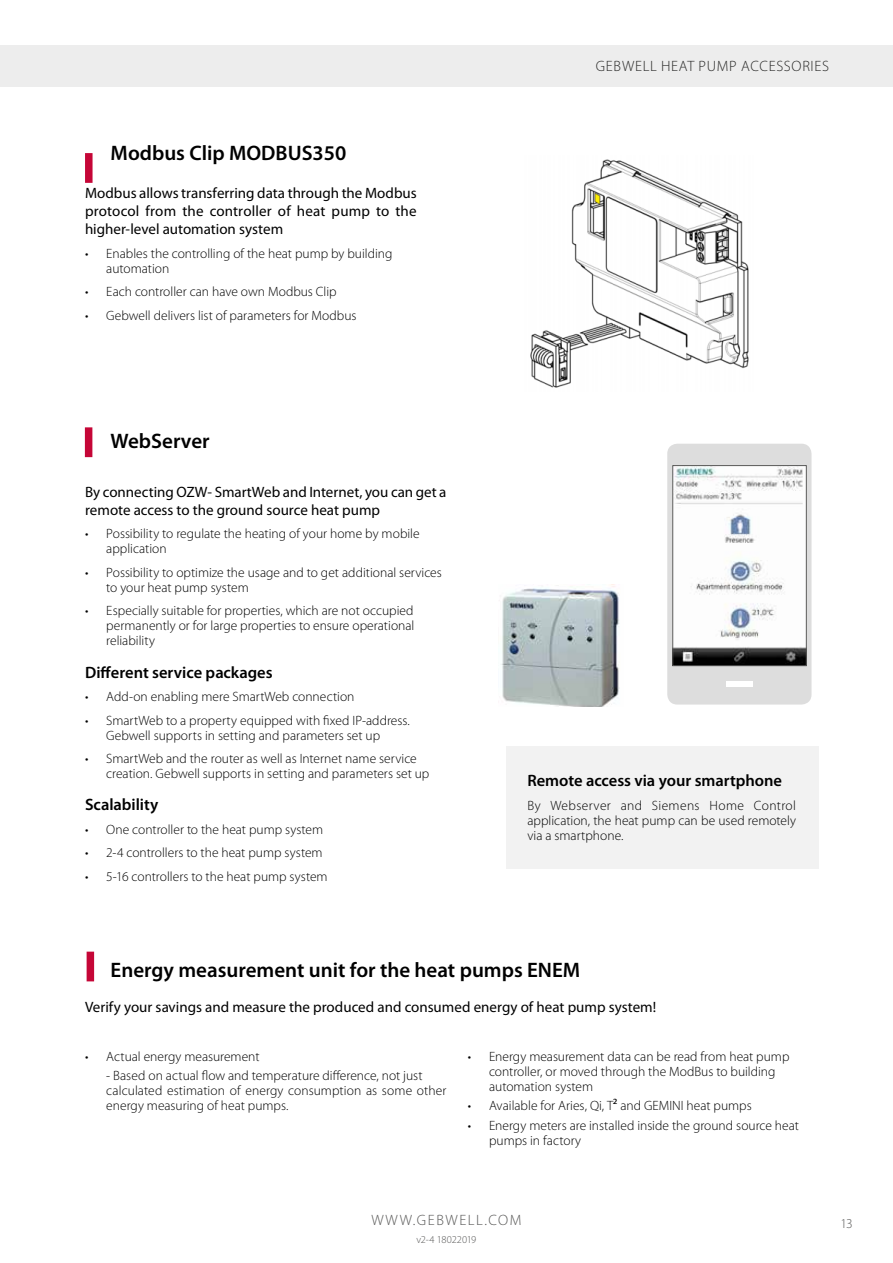
<style>
.page{position:relative;width:893px;height:1263px;background:#fff}
.page>*{position:absolute;margin:0;border:0;box-sizing:border-box;transform-origin:0 0}
.t1{font:600 21px "Myriad Pro";color:#000}
.t2{font:600 16.5px "Myriad Pro";color:#000}
.t3{font:15px/18px "Myriad Pro";color:#000;text-align:justify}
.t4{font:300 15px "Myriad Pro";letter-spacing:.045em;color:#282827}
.t5{font:300 15px "Myriad Pro";letter-spacing:.1em;color:#575756}
.t6{font:300 13.5px/15px "Myriad Pro";color:#000}
.t7{font:300 13.5px "Myriad Pro";color:#575756}
.t8{font:300 10.5px "Myriad Pro";letter-spacing:-.03em;color:#575756}
.s1{font-weight:400}
</style>
<div class="page">
<div style="left:506px;top:746px;width:313px;height:122px;background:#f2f2f2"></div>
<div style="left:0;top:45px;width:893px;height:41px;background:#ededed"></div>
<div style="left:85px;top:153px;width:8px;height:30px;background:#c50637"></div>
<div style="left:85px;top:427px;width:7px;height:30px;background:#c50637"></div>
<img style="left:530px;top:159px;width:219px;height:229px">
<div style="left:667px;top:444px;width:144px;height:260px;background:#ddd;border-radius:10px"></div>
<svg style="left:726px;top:682px;width:27px;height:5px"></svg>
<img style="left:674px;top:467px;width:131px;height:197px">
<div style="left:672px;top:465px;width:135px;height:201px;border:1px solid #575756"></div>
<img style="left:501px;top:584px;width:119px;height:122px">
<div style="left:87px;top:952px;width:7px;height:29px;background:#c50637"></div>
<h1 class="t1" style="left:111px;top:140px;width:237px">Modbus Clip MODBUS350</h1>
<p class="t3" style="left:85px;top:184px;width:333px">Modbus allows transferring data through the Modbus protocol from the controller of heat pump to the higher-level automation system</p>
<p class="t6" style="left:106px;top:246px;width:288px;text-indent:-21px">• Enables the controlling of the heat pump by building automation</p>
<p class="t6" style="left:85px;top:284px;width:253px">• Each controller can have own Modbus Clip</p>
<p class="t6" style="left:85px;top:308px;width:273px">• Gebwell delivers list of parameters for Modbus</p>
<h1 class="t1" style="left:111px;top:428px;width:101px">WebServer</h1>
<p class="t3" style="left:85px;top:483px;width:363px">By connecting OZW- SmartWeb and Internet, you can get a remote access to the ground source heat pump</p>
<p class="t6" style="left:106px;top:526px;width:315px;text-indent:-21px">• Possibility to regulate the heating of your home by mobile application</p>
<p class="t6" style="left:106px;top:565px;width:337px;text-indent:-21px">• Possibility to optimize the usage and to get additional services to your heat pump system</p>
<p class="t6" style="left:106px;top:603px;width:310px;text-align:justify;text-indent:-21px">• Especially suitable for properties, which are not occupied permanently or for large properties to ensure operational reliability</p>
<p class="t2" style="left:85px;top:661px;width:189px">Different service packages</p>
<p class="t6" style="left:85px;top:689px;width:271px">• Add-on enabling mere SmartWeb connection</p>
<p class="t6" style="left:106px;top:712px;width:305px;text-indent:-21px">• SmartWeb to a property equipped with fixed IP-address.<br>Gebwell supports in setting and parameters set up</p>
<p class="t6" style="left:106px;top:751px;width:325px;text-indent:-21px">• SmartWeb and the router as well as Internet name service creation. Gebwell supports in setting and parameters set up</p>
<p class="t2" style="left:85px;top:794px;width:75px">Scalability</p>
<p class="t6" style="left:85px;top:821px;width:240px">• One controller to the heat pump system</p>
<p class="t6" style="left:85px;top:845px;width:239px">• 2-4 controllers to the heat pump system</p>
<p class="t6" style="left:85px;top:868px;width:244px">• 5-16 controllers to the heat pump system</p>
<p class="t4" style="left:596px;top:57px;width:235px">GEBWELL HEAT PUMP ACCESSORIES</p>
<p class="t2" style="left:527px;top:770px;width:256px">Remote access via your smartphone</p>
<p class="t6" style="left:527px;top:798px;width:270px;text-align:justify">By Webserver and Siemens Home Control application, the heat pump can be used remotely via a smartphone.</p>
<h1 class="t1" style="left:111px;top:957px;width:471px">Energy measurement unit for the heat pumps ENEM</h1>
<p class="t3" style="left:85px;top:998px;width:573px">Verify your savings and measure the produced and consumed energy of heat pump system!</p>
<p class="t6" style="left:85px;top:1049px;width:176px">• Actual energy measurement</p>
<p class="t6" style="left:106px;top:1068px;width:342px">- Based on actual flow and temperature difference, not just calculated estimation of energy consumption as some other energy measuring of heat pumps.</p>
<p class="t6" style="left:489px;top:1049px;width:302px;text-indent:-21px">• Energy measurement data can be read from heat pump controller, or moved through the ModBus to building automation system</p>
<p class="t6" style="left:468px;top:1098px;width:285px">• Available for Aries, Qi, T<span class="s1">2</span> and GEMINI heat pumps</p>
<p class="t6" style="left:489px;top:1117px;width:311px;text-indent:-21px">• Energy meters are installed inside the ground source heat pumps in factory</p>
<p class="t5" style="left:371px;top:1211px;width:151px">WWW.GEBWELL.COM</p>
<p class="t7" style="left:840px;top:1215px;width:14px">13</p>
<p class="t8" style="left:417px;top:1233px;width:61px">v2-4 18022019</p>
</div>
